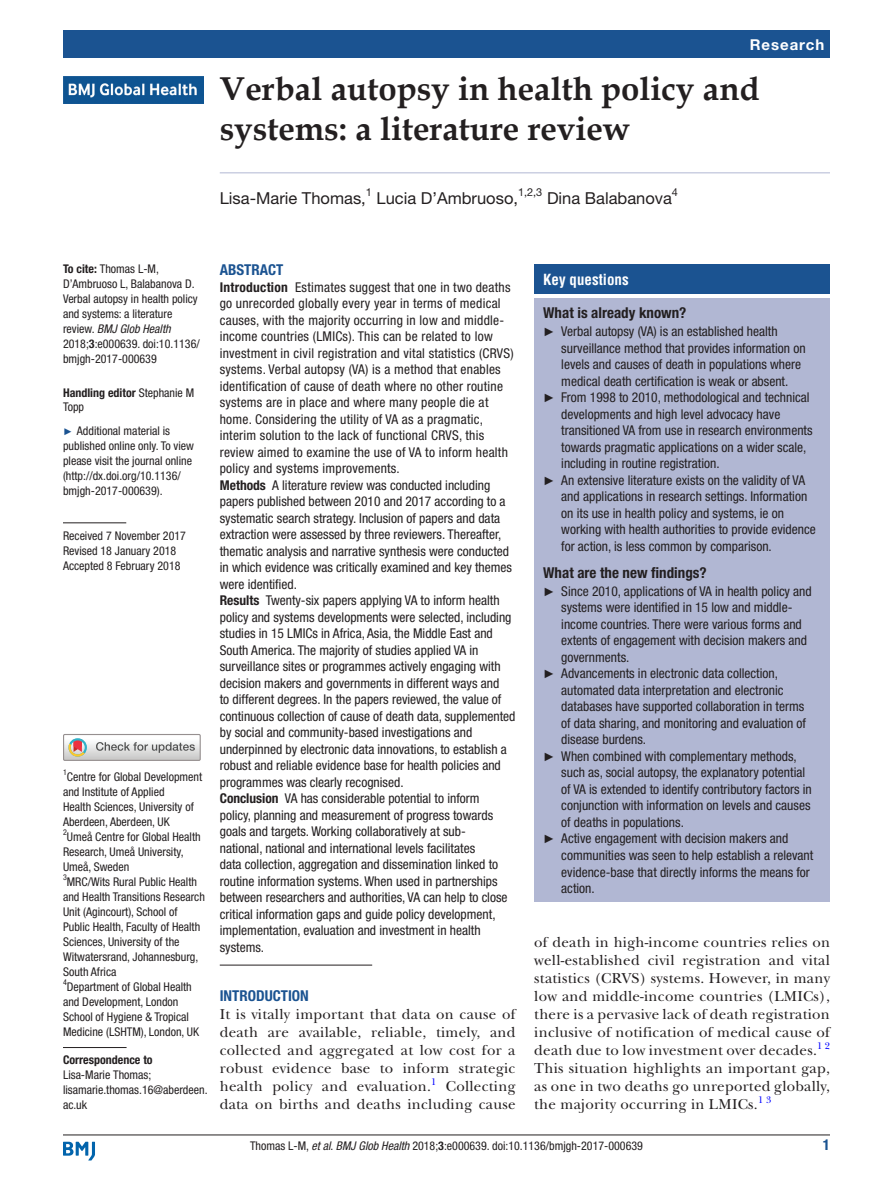
<style>
.page{position:relative;width:893px;height:1191px;background:#fff}
.page>*{position:absolute;margin:0;border:0;box-sizing:border-box;transform-origin:0 0}
.t1{font:700 33px/39px "Book Antiqua";color:#231f20}
.t2{font:16.5px "Helvetica Neue LT Std";color:#231f20}
.t3{font:15px/18px "New Baskerville";letter-spacing:.02em;color:#231f20;text-align:justify}
.t4{font:700 condensed 15px "Helvetica Neue LT Std";color:#231f20}
.t5{font:700 condensed 15px "Helvetica Neue LT Std";color:#1b5391}
.t6{font:700 condensed 15px "Helvetica";color:#fff}
.t7{font:700 15px "Helvetica Neue LT Std";color:#fff}
.t8{font:condensed 13.5px/16.5px "Helvetica Neue LT Std";color:#231f20}
.t9{font:condensed 12px/15px "Helvetica Neue LT Std";color:#231f20}
.t10{font:700 condensed 12px/14.4px "Helvetica Neue LT Std";color:#231f20}
.t11{font:10.95px "Helvetica Neue LT Std";color:#231f20}
.t12{font:9.9px "New Baskerville";color:#00f}
.t13{font:condensed 7.95px "Helvetica Neue LT Std";color:#231f20}
.s1{font-weight:700}
.s2{font-style:italic}
.s3{font-weight:400}
.s4{font-family:"Arial";font-stretch:normal;font-size:9.75px;color:#1b5391}
.s5{font-family:"Arial";font-stretch:normal;font-size:12px}
</style>
<div class="page">
<hr style="left:63px;top:1134px;width:767px;height:1px;background:#231f20">
<svg style="left:63px;top:1141px;width:32px;height:19px"></svg>
<div style="left:63px;top:734px;width:138px;height:27px;border:1px solid #969090"></div>
<svg style="left:64px;top:734px;width:136px;height:26px"></svg>
<hr style="left:220px;top:172px;width:610px;height:1px;background:#b1b7d3">
<div style="left:63px;top:31px;width:767px;height:27px;background:#1b5391"></div>
<hr style="left:63px;top:522px;width:63px;height:1px;background:#231f20">
<hr style="left:63px;top:1047px;width:64px;height:1px;background:#231f20">
<img style="left:63px;top:77px;width:141px;height:27px">
<hr style="left:220px;top:964px;width:152px;height:1px;background:#231f20">
<div style="left:534px;top:264px;width:296px;height:30px;background:#1b5391"></div>
<div style="left:534px;top:298px;width:296px;height:604px;background:#b1b7d3"></div>
<p class="t7" style="left:750px;top:35px;width:76px">Research</p>
<h1 class="t1" style="left:220px;top:70px;width:541px">Verbal autopsy in health policy and systems: a literature review</h1>
<p class="t2" style="left:220px;top:188px;width:148px">Lisa-Marie Thomas,</p>
<p class="t11" style="left:366px;top:186px;width:8px">1</p>
<p class="t2" style="left:377px;top:188px;width:143px">Lucia D’Ambruoso,</p>
<p class="t11" style="left:518px;top:186px;width:26px">1,2,3</p>
<p class="t2" style="left:547px;top:188px;width:126px">Dina Balabanova</p>
<p class="t11" style="left:672px;top:186px;width:8px">4</p>
<p class="t9" style="left:63px;top:261px;width:138px"><span class="s1">To cite:</span> Thomas L-M,<br>D’Ambruoso L, Balabanova D.<br>Verbal autopsy in health policy and systems: a literature review. <span class="s2">BMJ Glob Health<br></span>2018;<span class="s1">3</span>:e000639. doi:10.1136/ bmjgh-2017-000639</p>
<p class="t10" style="left:63px;top:385px;width:133px">Handling editor <span class="s3">Stephanie M<br>Topp</span></p>
<p class="t9" style="left:63px;top:423px;width:133px"><span class="s4">►</span> Additional material is published online only. To view please visit the journal online (http://dx.doi.org/10.1136/ bmjgh-2017-000639).</p>
<p class="t9" style="left:63px;top:528px;width:124px">Received 7 November 2017<br>Revised 18 January 2018<br>Accepted 8 February 2018</p>
<p class="t13" style="left:63px;top:768px;width:5px">1</p>
<p class="t9" style="left:63px;top:769px;width:143px;text-indent:4px">Centre for Global Development and Institute of Applied<br>Health Sciences, University of<br>Aberdeen, Aberdeen, UK<br><sup>2</sup>Umeå Centre for Global Health<br>Research, Umeå University,<br>Umeå, Sweden<br><sup>3</sup>MRC/Wits Rural Public Health and Health Transitions Research<br>Unit (Agincourt), School of<br>Public Health, Faculty of Health<br>Sciences, University of the<br>Witwatersrand, Johannesburg,<br>South Africa<br><sup>4</sup>Department of Global Health and Development, London<br>School of Hygiene &amp; Tropical<br>Medicine (LSHTM), London, UK</p>
<p class="t10" style="left:63px;top:1052px;width:91px">Correspondence to</p>
<p class="t9" style="left:63px;top:1067px;width:146px">Lisa-Marie Thomas; lisamarie.thomas.16@aberdeen. ac.uk</p>
<p class="t5" style="left:220px;top:261px;width:49px">Abstract</p>
<p class="t8" style="left:220px;top:279px;width:297px"><span class="s1">Introduction</span> Estimates suggest that one in two deaths go unrecorded globally every year in terms of medical causes, with the majority occurring in low and middle&shy;income countries (LMICs). This can be related to low investment in civil registration and vital statistics (CRVS) systems. Verbal autopsy (VA) is a method that enables identification of cause of death where no other routine systems are in place and where many people die at home. Considering the utility of VA as a pragmatic, interim solution to the lack of functional CRVS, this review aimed to examine the use of VA to inform health policy and systems improvements.<br><span class="s1">Methods</span> A literature review was conducted including papers published between 2010 and 2017 according to a systematic search strategy. Inclusion of papers and data extraction were assessed by three reviewers. Thereafter, thematic analysis and narrative synthesis were conducted in which evidence was critically examined and key themes were identified.<br><span class="s1">Results</span> Twenty-six papers applying VA to inform health policy and systems developments were selected, including studies in 15 LMICs in Africa, Asia, the Middle East and South America. The majority of studies applied VA in surveillance sites or programmes actively engaging with decision makers and governments in different ways and<br>to different degrees. In the papers reviewed, the value of continuous collection of cause of death data, supplemented by social and community-based investigations and underpinned by electronic data innovations, to establish a robust and reliable evidence base for health policies and programmes was clearly recognised.<br><span class="s1">Conclusion</span> VA has considerable potential to inform<br>policy, planning and measurement of progress towards goals and targets. Working collaboratively at sub-<br>national, national and international levels facilitates<br>data collection, aggregation and dissemination linked to routine information systems. When used in partnerships between researchers and authorities, VA can help to close critical information gaps and guide policy development, implementation, evaluation and investment in health systems.</p>
<p class="t5" style="left:220px;top:987px;width:91px">Introduction</p>
<p class="t3" style="left:220px;top:1005px;width:297px">It is vitally important that data on cause of death are available, reliable, timely, and collected and aggregated at low cost for a robust evidence base to inform strategic health policy and evaluation.</p>
<p class="t12" style="left:431px;top:1075px;width:7px">1</p>
<p class="t3" style="left:220px;top:1077px;width:297px;text-align:right">Collecting<br>data on births and deaths including cause</p>
<p class="t6" style="left:543px;top:271px;width:87px">Key questions</p>
<p class="t4" style="left:543px;top:304px;width:145px">What is already known?</p>
<p class="t8" style="left:543px;top:323px;width:236px"><span class="s5">►</span> Verbal autopsy (VA) is an established health</p>
<p class="t8" style="left:561px;top:340px;width:246px">surveillance method that provides information on</p>
<p class="t8" style="left:561px;top:356px;width:241px">levels and causes of death in populations where</p>
<p class="t8" style="left:561px;top:373px;width:229px">medical death certification is weak or absent.</p>
<p class="t8" style="left:543px;top:389px;width:268px"><span class="s5">►</span> From 1998 to 2010, methodological and technical</p>
<p class="t8" style="left:561px;top:406px;width:221px">developments and high level advocacy have</p>
<p class="t8" style="left:561px;top:422px;width:253px">transitioned VA from use in research environments</p>
<p class="t8" style="left:561px;top:439px;width:247px">towards pragmatic applications on a wider scale,</p>
<p class="t8" style="left:561px;top:455px;width:160px">including in routine registration.</p>
<p class="t8" style="left:543px;top:472px;width:263px"><span class="s5">►</span> An extensive literature exists on the validity of VA</p>
<p class="t8" style="left:561px;top:488px;width:248px">and applications in research settings. Information</p>
<p class="t8" style="left:561px;top:505px;width:224px">on its use in health policy and systems, ie on</p>
<p class="t8" style="left:561px;top:521px;width:256px">working with health authorities to provide evidence</p>
<p class="t8" style="left:561px;top:538px;width:212px">for action, is less common by comparison.</p>
<p class="t4" style="left:543px;top:563px;width:165px">What are the new findings?</p>
<p class="t8" style="left:543px;top:583px;width:270px"><span class="s5">►</span> Since 2010, applications of VA in health policy and</p>
<p class="t8" style="left:561px;top:599px;width:233px">systems were identified in 15 low and middle-</p>
<p class="t8" style="left:561px;top:616px;width:242px">income countries. There were various forms and</p>
<p class="t8" style="left:561px;top:632px;width:247px">extents of engagement with decision makers and</p>
<p class="t8" style="left:561px;top:649px;width:70px">governments.</p>
<p class="t8" style="left:543px;top:665px;width:236px"><span class="s5">►</span> Advancements in electronic data collection,</p>
<p class="t8" style="left:561px;top:682px;width:224px">automated data interpretation and electronic</p>
<p class="t8" style="left:561px;top:698px;width:244px">databases have supported collaboration in terms</p>
<p class="t8" style="left:561px;top:715px;width:246px">of data sharing, and monitoring and evaluation of</p>
<p class="t8" style="left:561px;top:731px;width:86px">disease burdens.</p>
<p class="t8" style="left:543px;top:748px;width:255px"><span class="s5">►</span> When combined with complementary methods,</p>
<p class="t8" style="left:561px;top:764px;width:245px">such as, social autopsy, the explanatory potential</p>
<p class="t8" style="left:561px;top:781px;width:252px">of VA is extended to identify contributory factors in</p>
<p class="t8" style="left:561px;top:797px;width:251px">conjunction with information on levels and causes</p>
<p class="t8" style="left:561px;top:814px;width:124px">of deaths in populations.</p>
<p class="t8" style="left:543px;top:830px;width:246px"><span class="s5">►</span> Active engagement with decision makers and</p>
<p class="t8" style="left:561px;top:847px;width:254px">communities was seen to help establish a relevant</p>
<p class="t8" style="left:561px;top:863px;width:250px">evidence-base that directly informs the means for</p>
<p class="t8" style="left:561px;top:880px;width:35px">action.</p>
<p class="t3" style="left:534px;top:933px;width:297px">of death in high-income countries relies on well-established civil registration and vital statistics (CRVS) systems. However, in many low and middle-income countries (LMICs), there is a pervasive lack of death registration inclusive of notification of medical cause of death due to low investment over decades.<sup>1</sup> <sup>2<br></sup>This situation highlights an important gap, as one in two deaths go unreported globally, the majority occurring in LMICs.</p>
<p class="t12" style="left:758px;top:1093px;width:15px">1 3</p>
<p class="t9" style="left:250px;top:1137px;width:394px">Thomas L-M, <span class="s2">et al</span>. <span class="s2">BMJ Glob Health</span> 2018;<span class="s1">3</span>:e000639. doi:10.1136/bmjgh-2017-000639</p>
<p class="t5" style="left:823px;top:1135px;width:9px">1</p>
</div>
